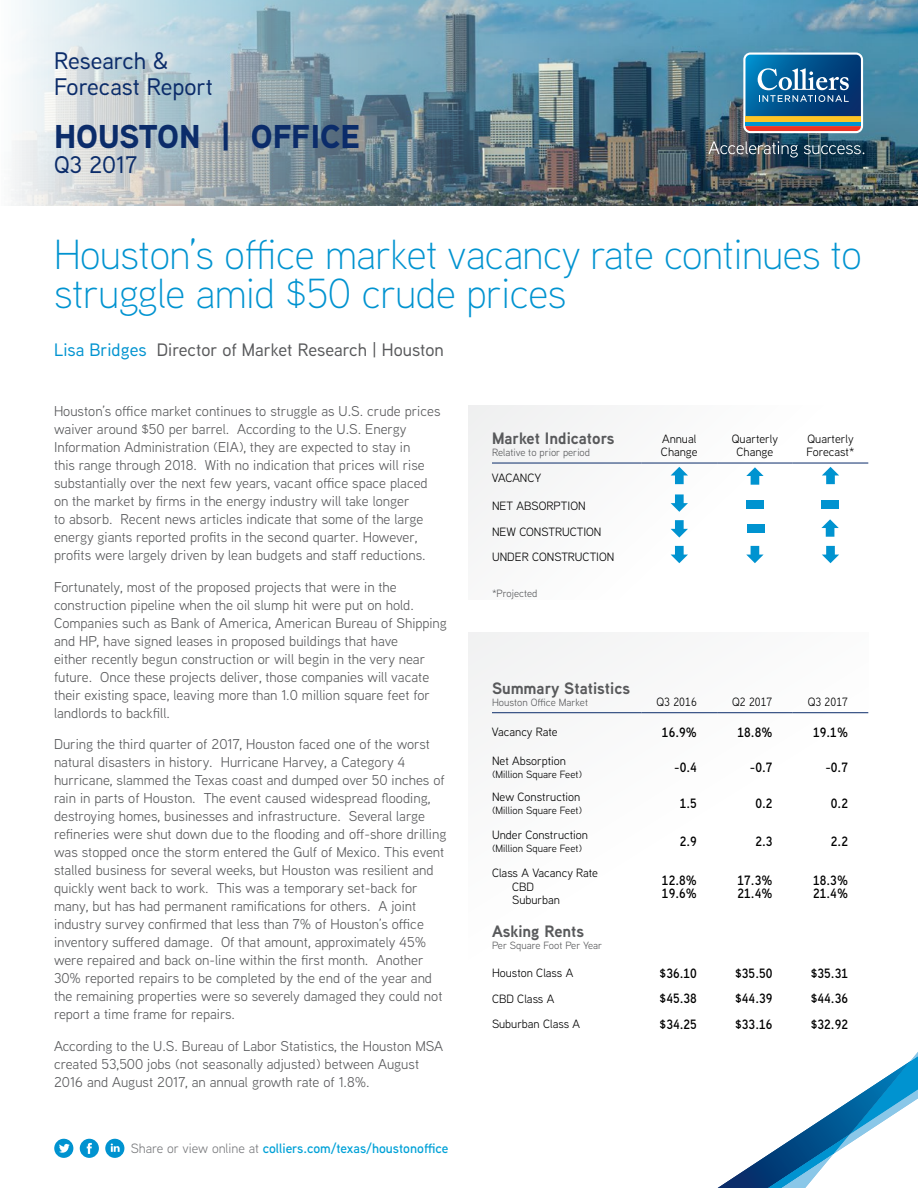
<style>
.page{position:relative;width:918px;height:1188px;background:#fff}
.page>*{position:absolute;margin:0;border:0;box-sizing:border-box;transform-origin:0 0}
.t1{font:300 42px/39px "Aaux Next";letter-spacing:-.01em;color:#0093d0}
.t2{font:900 33px "Aaux Next";color:#0b2c6a}
.t3{font:500 24px/25.5px "Aaux Next";color:#0b2c6a}
.t4{font:500 18px "Aaux Next";color:#58595b}
.t5{font:700 16.5px "Aaux Next";color:#58595b}
.t6{font:14.25px/18px "Aaux Next";color:#58595b}
.t7{font:600 13.5px/13.5px "Aaux Next";color:#000}
.t8{font:600 13.5px "Aaux Next";color:#00a1d7}
.t9{font:12px/13.5px "Aaux Next";color:#000}
.t10{font:10.5px "Aaux Next";color:#58595b}
.t11{font:10.5px "Aaux Next";color:#000}
.s1{color:#0093d0}
.s2{font-weight:400;color:#797a7d}
</style>
<div class="page">
<img style="left:11px;top:0;width:907px;height:205px">
<svg style="left:717px;top:1052px;width:201px;height:136px"></svg>
<svg style="left:708px;top:141px;width:160px;height:17px"></svg>
<svg style="left:743px;top:52px;width:124px;height:81px"></svg>
<div style="left:468px;top:406px;width:396px;height:194px;background:#fbfcfc"></div>
<div style="left:468px;top:633px;width:401px;height:494px;background:#fff"></div>
<hr style="left:492px;top:712px;width:150px;height:1px;background:#0b2c6a">
<hr style="left:642px;top:712px;width:75px;height:1px;background:#0b2c6a">
<hr style="left:717px;top:712px;width:76px;height:1px;background:#0b2c6a">
<hr style="left:793px;top:712px;width:75px;height:1px;background:#0b2c6a">
<div style="left:80px;top:1139px;width:19px;height:19px;background:#0093d0;border-radius:50%"></div>
<svg style="left:87px;top:1143px;width:5px;height:11px"></svg>
<div style="left:105px;top:1139px;width:19px;height:19px;background:#0093d0;border-radius:50%"></div>
<svg style="left:111px;top:1144px;width:9px;height:8px"></svg>
<div style="left:54px;top:1139px;width:19px;height:19px;background:#0093d0;border-radius:50%"></div>
<svg style="left:59px;top:1144px;width:11px;height:9px"></svg>
<hr style="left:492px;top:463px;width:150px;height:1px;background:#0b2c6a">
<hr style="left:642px;top:463px;width:75px;height:1px;background:#0b2c6a">
<hr style="left:717px;top:463px;width:76px;height:1px;background:#0b2c6a">
<hr style="left:793px;top:463px;width:75px;height:1px;background:#0b2c6a">
<svg style="left:671px;top:467px;width:17px;height:17px"></svg>
<svg style="left:822px;top:467px;width:17px;height:17px"></svg>
<div style="left:746px;top:500px;width:18px;height:9px;background:#0093d0"></div>
<svg style="left:671px;top:520px;width:17px;height:18px"></svg>
<svg style="left:671px;top:546px;width:17px;height:17px"></svg>
<svg style="left:746px;top:546px;width:18px;height:17px"></svg>
<svg style="left:822px;top:546px;width:17px;height:17px"></svg>
<svg style="left:671px;top:494px;width:17px;height:18px"></svg>
<svg style="left:746px;top:467px;width:18px;height:18px"></svg>
<div style="left:747px;top:524px;width:17px;height:8px;background:#0093d0"></div>
<div style="left:821px;top:500px;width:18px;height:9px;background:#0093d0"></div>
<svg style="left:821px;top:519px;width:18px;height:18px"></svg>
<h3 class="t3" style="left:54px;top:47px;width:161px">Research &amp;<br>Forecast Report</h3>
<h2 class="t2" style="left:54px;top:113px;width:308px">HOUSTON | OFFICE</h2>
<h3 class="t3" style="left:54px;top:152px;width:85px">Q3 2017</h3>
<h1 class="t1" style="left:54px;top:233px;width:809px">Houston’s office market vacancy rate continues to struggle amid $50 crude prices</h1>
<p class="t4" style="left:54px;top:337px;width:391px"><span class="s1">Lisa Bridges</span> Director of Market Research | Houston</p>
<p class="t6" style="left:54px;top:402px;width:388px">Houston’s office market continues to struggle as U.S. crude prices waiver around $50 per barrel. According to the U.S. Energy Information Administration (EIA), they are expected to stay in<br>this range through 2018. With no indication that prices will rise substantially over the next few years, vacant office space placed on the market by firms in the energy industry will take longer<br>to absorb. Recent news articles indicate that some of the large energy giants reported profits in the second quarter. However, profits were largely driven by lean budgets and staff reductions.</p>
<p class="t6" style="left:54px;top:577px;width:394px">Fortunately, most of the proposed projects that were in the construction pipeline when the oil slump hit were put on hold.<br>Companies such as Bank of America, American Bureau of Shipping and HP, have signed leases in proposed buildings that have<br>either recently begun construction or will begin in the very near future. Once these projects deliver, those companies will vacate their existing space, leaving more than 1.0 million square feet for landlords to backfill.</p>
<p class="t6" style="left:54px;top:735px;width:394px">During the third quarter of 2017, Houston faced one of the worst natural disasters in history. Hurricane Harvey, a Category 4 hurricane, slammed the Texas coast and dumped over 50 inches of rain in parts of Houston. The event caused widespread flooding, destroying homes, businesses and infrastructure. Several large refineries were shut down due to the flooding and off-shore drilling was stopped once the storm entered the Gulf of Mexico. This event stalled business for several weeks, but Houston was resilient and quickly went back to work. This was a temporary set-back for many, but has had permanent ramifications for others. A joint industry survey confirmed that less than 7% of Houston’s office inventory suffered damage. Of that amount, approximately 45% were repaired and back on-line within the first month. Another 30% reported repairs to be completed by the end of the year and the remaining properties were so severely damaged they could not report a time frame for repairs.</p>
<p class="t6" style="left:54px;top:1036px;width:391px">According to the U.S. Bureau of Labor Statistics, the Houston MSA created 53,500 jobs (not seasonally adjusted) between August<br>2016 and August 2017, an annual growth rate of 1.8%.</p>
<p class="t8" style="left:131px;top:1139px;width:319px"><span class="s2">Share or view online at</span> colliers.com/texas/houstonoffice</p>
<p class="t5" style="left:492px;top:427px;width:124px">Market Indicators</p>
<p class="t10" style="left:492px;top:446px;width:100px">Relative to prior period</p>
<p class="t9" style="left:492px;top:471px;width:51px">VACANCY</p>
<p class="t9" style="left:492px;top:493px;width:124px;line-height:25.7px">NET ABSORPTION<br>NEW CONSTRUCTION<br>UNDER CONSTRUCTION</p>
<p class="t10" style="left:492px;top:586px;width:47px">*Projected</p>
<p class="t9" style="left:661px;top:432px;width:38px">Annual<br>Change</p>
<p class="t9" style="left:732px;top:432px;width:48px;text-align:center">Quarterly<br>Change</p>
<p class="t9" style="left:807px;top:432px;width:49px">Quarterly<br>Forecast*</p>
<p class="t5" style="left:492px;top:677px;width:140px">Summary Statistics</p>
<p class="t10" style="left:492px;top:695px;width:98px">Houston Office Market</p>
<p class="t9" style="left:657px;top:695px;width:42px">Q3 2016</p>
<p class="t9" style="left:732px;top:695px;width:42px">Q2 2017</p>
<p class="t9" style="left:808px;top:695px;width:42px">Q3 2017</p>
<p class="t9" style="left:492px;top:725px;width:67px">Vacancy Rate</p>
<p class="t7" style="left:662px;top:725px;width:36px">16.9%</p>
<p class="t7" style="left:738px;top:725px;width:36px">18.8%</p>
<p class="t7" style="left:813px;top:725px;width:36px">19.1%</p>
<p class="t9" style="left:492px;top:754px;width:75px">Net Absorption</p>
<p class="t11" style="left:492px;top:768px;width:92px">(Million Square Feet)</p>
<p class="t7" style="left:674px;top:760px;width:24px">-0.4</p>
<p class="t7" style="left:750px;top:760px;width:24px">-0.7</p>
<p class="t7" style="left:825px;top:760px;width:24px">-0.7</p>
<p class="t9" style="left:492px;top:790px;width:90px">New Construction</p>
<p class="t11" style="left:492px;top:804px;width:92px">(Million Square Feet)</p>
<p class="t9" style="left:492px;top:827px;width:98px">Under Construction</p>
<p class="t11" style="left:492px;top:841px;width:92px">(Million Square Feet)</p>
<p class="t7" style="left:680px;top:796px;width:19px">1.5</p>
<p class="t7" style="left:755px;top:796px;width:19px">0.2</p>
<p class="t7" style="left:831px;top:796px;width:19px">0.2</p>
<p class="t7" style="left:680px;top:834px;width:19px">2.9</p>
<p class="t7" style="left:755px;top:834px;width:19px">2.3</p>
<p class="t7" style="left:831px;top:834px;width:19px">2.2</p>
<p class="t9" style="left:512px;top:866px;width:87px;text-indent:-20px">Class A Vacancy Rate<br>CBD<br>Suburban</p>
<p class="t7" style="left:662px;top:873px;width:36px">12.8%<br>19.6%</p>
<p class="t7" style="left:738px;top:873px;width:36px">17.3%<br>21.4%</p>
<p class="t7" style="left:813px;top:873px;width:36px">18.3%<br>21.4%</p>
<p class="t5" style="left:492px;top:919px;width:94px">Asking Rents</p>
<p class="t10" style="left:492px;top:938px;width:112px">Per Square Foot Per Year</p>
<p class="t9" style="left:492px;top:966px;width:83px">Houston Class A</p>
<p class="t7" style="left:660px;top:966px;width:39px">$36.10</p>
<p class="t7" style="left:735px;top:966px;width:39px">$35.50</p>
<p class="t7" style="left:811px;top:966px;width:39px">$35.31</p>
<p class="t9" style="left:492px;top:991px;width:64px">CBD Class A</p>
<p class="t7" style="left:660px;top:992px;width:39px">$45.38</p>
<p class="t7" style="left:735px;top:992px;width:39px">$44.39</p>
<p class="t7" style="left:811px;top:992px;width:39px">$44.36</p>
<p class="t9" style="left:492px;top:1017px;width:90px">Suburban Class A</p>
<p class="t7" style="left:660px;top:1017px;width:39px">$34.25</p>
<p class="t7" style="left:735px;top:1017px;width:39px">$33.16</p>
<p class="t7" style="left:811px;top:1017px;width:39px">$32.92</p>
</div>
